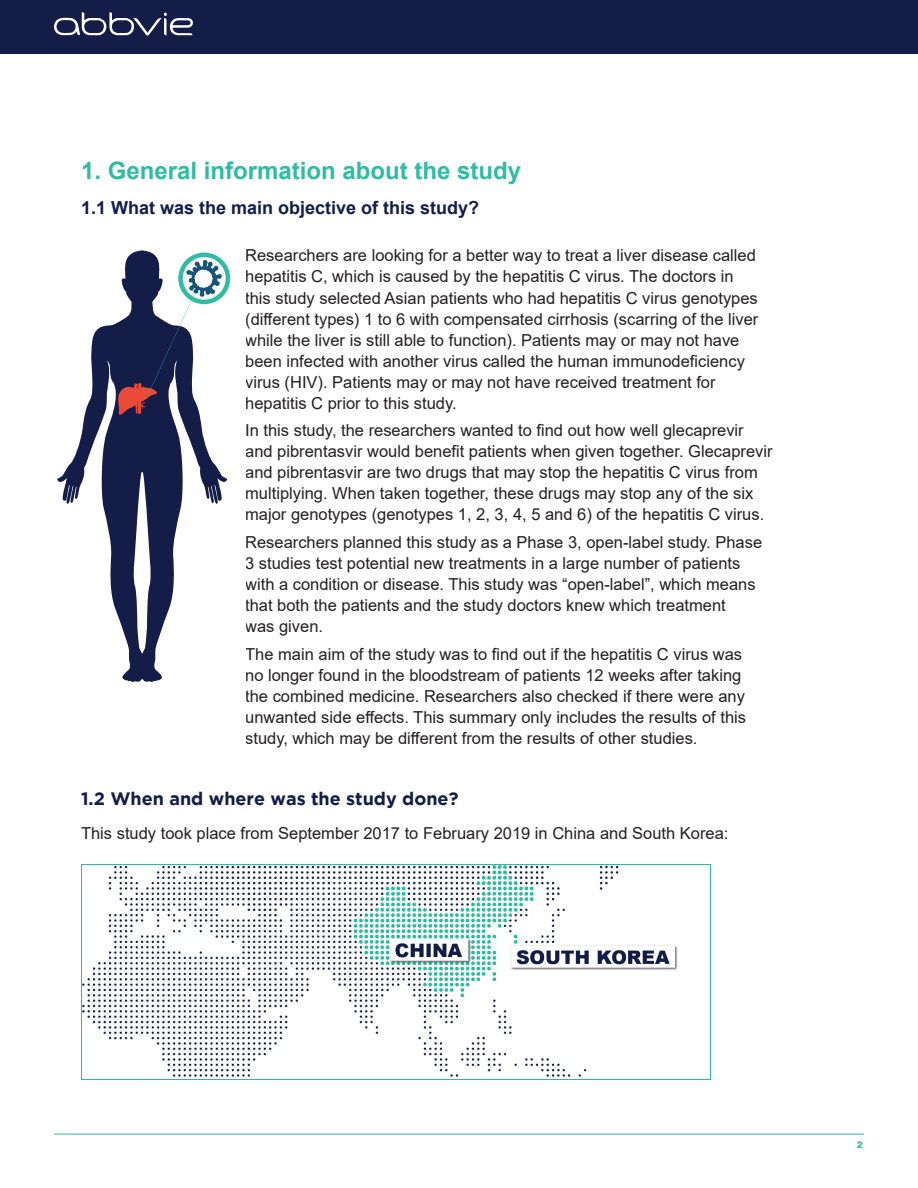
<style>
.page{position:relative;width:918px;height:1188px;background:#fff}
.page>*{position:absolute;margin:0;border:0;box-sizing:border-box;transform-origin:0 0}
.t1{font:700 24px "Arial";color:#2ebca2}
.t2{font:700 18px "Arial";color:#141c48}
.t3{font:700 18px "Gotham";color:#141c48}
.t4{font:16.5px/21px "Arial";color:#231f20}
.t5{font:900 9px "Arial";color:#33bda3}
</style>
<div class="page">
<hr style="left:54px;top:1134px;width:810px;height:1px;background:#2ebca2">
<svg style="left:57px;top:261px;width:171px;height:421px"></svg>
<svg style="left:118px;top:250px;width:106px;height:166px"></svg>
<div style="left:0;top:0;width:918px;height:54px;background:#141c48"></div>
<svg style="left:54px;top:12px;width:139px;height:24px"></svg>
<img style="left:83px;top:866px;width:595px;height:211px">
<div style="left:81px;top:864px;width:630px;height:216px;border:1px solid #2dbca1"></div>
<h1 class="t1" style="left:81px;top:154px;width:442px">1. General information about the study</h1>
<p class="t2" style="left:81px;top:195px;width:400px">1.1 What was the main objective of this study?</p>
<p class="t4" style="left:245px;top:245px;width:515px">Researchers are looking for a better way to treat a liver disease called hepatitis C, which is caused by the hepatitis C virus. The doctors in this study selected Asian patients who had hepatitis C virus genotypes (different types) 1 to 6 with compensated cirrhosis (scarring of the liver while the liver is still able to function). Patients may or may not have been infected with another virus called the human immunodeficiency virus (HIV). Patients may or may not have received treatment for hepatitis C prior to this study.</p>
<p class="t4" style="left:245px;top:420px;width:529px">In this study, the researchers wanted to find out how well glecaprevir and pibrentasvir would benefit patients when given together. Glecaprevir and pibrentasvir are two drugs that may stop the hepatitis C virus from multiplying. When taken together, these drugs may stop any of the six major genotypes (genotypes 1, 2, 3, 4, 5 and 6) of the hepatitis C virus.</p>
<p class="t4" style="left:245px;top:532px;width:519px">Researchers planned this study as a Phase 3, open-label study. Phase 3 studies test potential new treatments in a large number of patients with a condition or disease. This study was “open-label”, which means that both the patients and the study doctors knew which treatment<br>was given.</p>
<p class="t4" style="left:245px;top:643px;width:502px">The main aim of the study was to find out if the hepatitis C virus was no longer found in the bloodstream of patients 12 weeks after taking the combined medicine. Researchers also checked if there were any unwanted side effects. This summary only includes the results of this study, which may be different from the results of other studies.</p>
<p class="t3" style="left:81px;top:788px;width:379px">1.2 When and where was the study done?</p>
<p class="t4" style="left:81px;top:823px;width:649px">This study took place from September 2017 to February 2019 in China and South Korea:</p>
<p class="t5" style="left:857px;top:1138px;width:8px">2</p>
</div>
